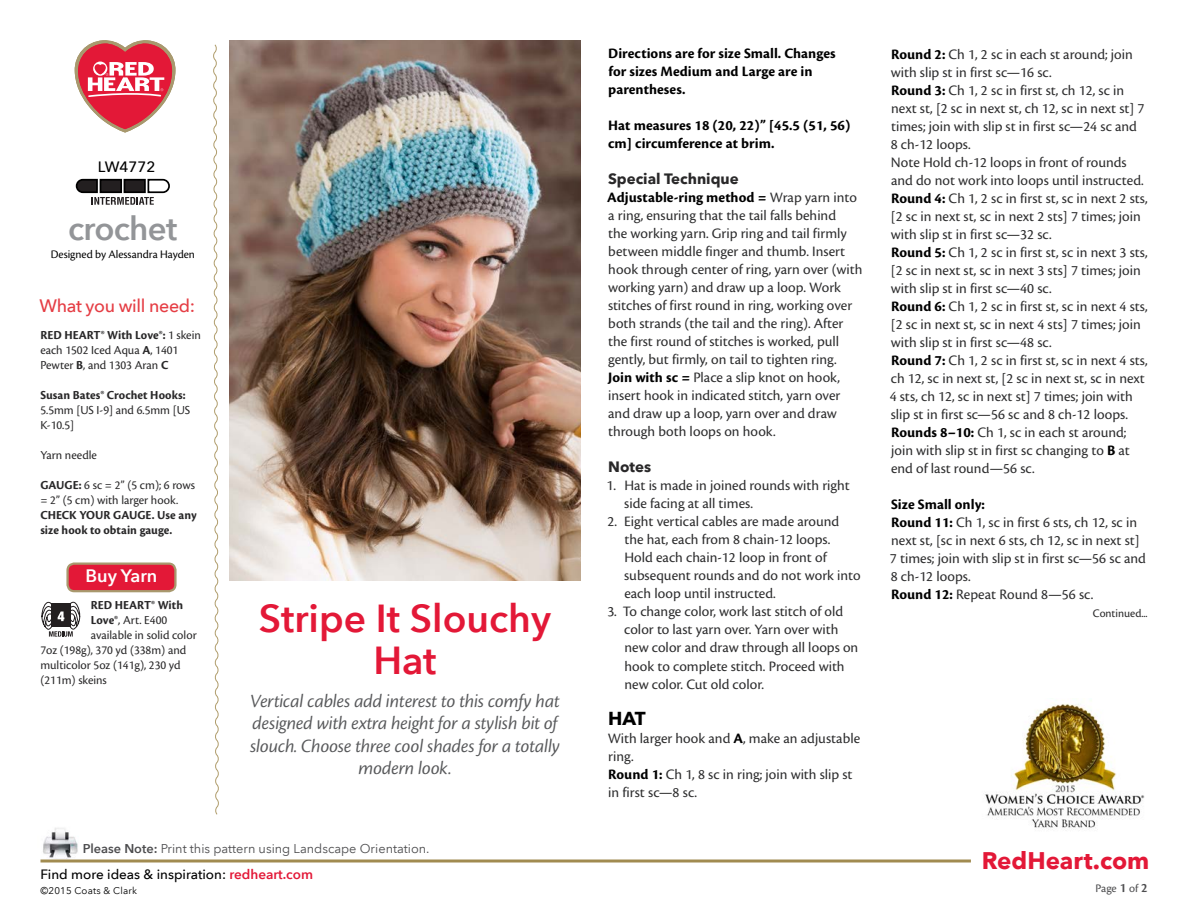
<style>
.page{position:relative;width:1188px;height:918px;background:#fff}
.page>*{position:absolute;margin:0;border:0;box-sizing:border-box;transform-origin:0 0}
.t1{font:600 39px/42px "Avenir Next LT Pro";color:#e31837;text-align:center}
.t2{font:600 33px "Avenir Next LT Pro";letter-spacing:-.02em;color:#939598}
.t3{font:700 24px "Avenir Next LT Pro";color:#e31837}
.t4{font:19.5px/22.5px "Cronos Pro Disp It";color:#58595b;text-align:center}
.t5{font:700 18.75px "Avenir Next LT Pro";color:#000}
.t6{font:500 18px "Avenir Next LT Pro";letter-spacing:-.02em;color:#e53d44}
.t7{font:600 18px "Avenir Next LT Pro";color:#fff}
.t8{font:15px/18px "Cronos Pro";color:#2e2e2f}
.t9{font:700 15px/18px "Cronos Pro";color:#000}
.t10{font:700 15px "Avenir Next LT Pro";color:#292829}
.t11{font:500 15px "Avenir Next LT Pro";color:#000}
.t12{font:500 13.5px "Avenir Next LT Pro";color:#000}
.t13{font:12.75px/15px "Cronos Pro";color:#292829}
.t14{font:700 12.75px/15px "Cronos Pro";letter-spacing:.005em;color:#292829}
.t15{font:12.75px "Avenir Next LT Pro";color:#4d4d4f}
.t16{font:12px "Cronos Pro Subh";color:#000}
.t17{font:12px "Cronos Pro";color:#292829}
.t18{font:12px "Cronos Pro";color:#4d4d4f}
.t19{font:9.75px "Avenir Next LT Pro";letter-spacing:.02em;color:#000}
.s1{font-weight:700}
.s2{font-weight:600}
.s3{font-weight:600;color:#e31837}
.s4{font-weight:700;color:#000}
.s5{font-family:"Cronos Pro Semibold Subh";font-size:13.5px}
</style>
<div class="page">
<hr style="left:40px;top:860px;width:931px;height:2px;background:#a18b50">
<img style="left:43px;top:828px;width:35px;height:31px">
<svg style="left:75px;top:40px;width:100px;height:92px"></svg>
<svg style="left:76px;top:178px;width:94px;height:27px"></svg>
<svg style="left:213px;top:44px;width:6px;height:771px"></svg>
<div style="left:68px;top:564px;width:107px;height:27px;background:#e31837;border-radius:7px"></div>
<div style="left:66px;top:562px;width:111px;height:30px;border:2px solid #a8996e;border-radius:7px"></div>
<svg style="left:41px;top:601px;width:40px;height:36px"></svg>
<img style="left:230px;top:40px;width:350px;height:540px">
<img style="left:985px;top:703px;width:160px;height:127px">
<p class="t11" style="left:98px;top:158px;width:59px">LW4772</p>
<h2 class="t2" style="left:68px;top:208px;width:111px">crochet</h2>
<p class="t16" style="left:51px;top:248px;width:146px">Designed by Alessandra Hayden</p>
<p class="t6" style="left:40px;top:295px;width:157px">What you will need:</p>
<p class="t13" style="left:40px;top:328px;width:162px"><span class="s1">RED HEART® With Love®:</span> 1 skein each 1502 Iced Aqua <span class="s1">A</span>, 1401<br>Pewter <span class="s1">B</span>, and 1303 Aran <span class="s1">C</span></p>
<p class="t14" style="left:40px;top:388px;width:147px">Susan Bates® Crochet Hooks:</p>
<p class="t13" style="left:40px;top:403px;width:151px">5.5mm [US I-9] and 6.5mm [US<br>K-10.5]</p>
<p class="t13" style="left:40px;top:448px;width:58px">Yarn needle</p>
<p class="t13" style="left:40px;top:478px;width:156px"><span class="s1">GAUGE:</span> 6 sc = 2” (5 cm); 6 rows = 2” (5 cm) with larger hook.</p>
<p class="t14" style="left:40px;top:508px;width:158px">CHECK YOUR GAUGE. Use any size hook to obtain gauge.</p>
<p class="t7" style="left:86px;top:565px;width:73px">Buy Yarn</p>
<p class="t14" style="left:91px;top:598px;width:94px">RED HEART® With</p>
<p class="t13" style="left:91px;top:613px;width:78px"><span class="s1">Love®</span>, Art. E400</p>
<p class="t13" style="left:91px;top:628px;width:108px">available in solid color</p>
<p class="t13" style="left:40px;top:643px;width:147px">7oz (198g), 370 yd (338m) and</p>
<p class="t13" style="left:40px;top:658px;width:142px">multicolor 5oz (141g), 230 yd</p>
<p class="t13" style="left:40px;top:673px;width:68px">(211m) skeins</p>
<h1 class="t1" style="left:259px;top:597px;width:294px">Stripe It Slouchy<br>Hat</h1>
<h3 class="t4" style="left:250px;top:690px;width:311px">Vertical cables add interest to this comfy hat designed with extra height for a stylish bit of slouch. Choose three cool shades for a totally modern look.</h3>
<p class="t15" style="left:83px;top:841px;width:348px"><span class="s2">Please Note:</span> Print this pattern using Landscape Orientation.</p>
<p class="t19" style="left:40px;top:885px;width:98px">©2015 Coats &amp; Clark</p>
<p class="t12" style="left:40px;top:866px;width:274px">Find more ideas &amp; inspiration: <span class="s3">redheart.com</span></p>
<p class="t9" style="left:608px;top:45px;width:229px">Directions are for size Small. Changes for sizes Medium and Large are in parentheses.</p>
<p class="t9" style="left:608px;top:117px;width:244px">Hat measures 18 (20, 22)” [45.5 (51, 56) cm] circumference at brim.</p>
<p class="t10" style="left:608px;top:170px;width:132px">Special Technique</p>
<p class="t8" style="left:607px;top:189px;width:257px"><span class="s4">Adjustable-ring method =</span> Wrap yarn into a ring, ensuring that the tail falls behind<br>the working yarn. Grip ring and tail firmly between middle finger and thumb. Insert hook through center of ring, yarn over (with working yarn) and draw up a loop. Work stitches of first round in ring, working over both strands (the tail and the ring). After the first round of stitches is worked, pull gently, but firmly, on tail to tighten ring.<br><span class="s4">Join with sc =</span> Place a slip knot on hook, insert hook in indicated stitch, yarn over and draw up a loop, yarn over and draw through both loops on hook.</p>
<p class="t10" style="left:608px;top:458px;width:44px">Notes</p>
<p class="t8" style="left:624px;top:477px;width:227px;text-indent:-18px">1. Hat is made in joined rounds with right side facing at all times.</p>
<p class="t8" style="left:624px;top:513px;width:238px;text-indent:-17px">2. Eight vertical cables are made around the hat, each from 8 chain-12 loops.<br>Hold each chain-12 loop in front of subsequent rounds and do not work into each loop until instructed.</p>
<p class="t8" style="left:624px;top:603px;width:236px;text-indent:-17px">3. To change color, work last stitch of old color to last yarn over. Yarn over with new color and draw through all loops on hook to complete stitch. Proceed with new color. Cut old color.</p>
<p class="t5" style="left:608px;top:706px;width:39px">HAT</p>
<p class="t8" style="left:608px;top:729px;width:254px">With larger hook and <span class="s4">A</span>, make an adjustable ring.<br><span class="s4">Round 1:</span> Ch 1, 8 sc in ring; join with slip st in first sc—8 sc.</p>
<p class="t8" style="left:890px;top:45px;width:260px"><span class="s4">Round 2:</span> Ch 1, 2 sc in each st around; join with slip st in first sc—16 sc.<br><span class="s4">Round 3:</span> Ch 1, 2 sc in first st, ch 12, sc in next st, [2 sc in next st, ch 12, sc in next st] 7 times; join with slip st in first sc—24 sc and<br>8 ch-12 loops.<br>Note Hold ch-12 loops in front of rounds and do not work into loops until instructed.<br><span class="s4">Round 4:</span> Ch 1, 2 sc in first st, sc in next 2 sts, [2 sc in next st, sc in next 2 sts] 7 times; join with slip st in first sc—32 sc.<br><span class="s4">Round 5:</span> Ch 1, 2 sc in first st, sc in next 3 sts, [2 sc in next st, sc in next 3 sts] 7 times; join with slip st in first sc—40 sc.<br><span class="s4">Round 6:</span> Ch 1, 2 sc in first st, sc in next 4 sts, [2 sc in next st, sc in next 4 sts] 7 times; join with slip st in first sc—48 sc.<br><span class="s4">Round 7:</span> Ch 1, 2 sc in first st, sc in next 4 sts, ch 12, sc in next st, [2 sc in next st, sc in next 4 sts, ch 12, sc in next st] 7 times; join with slip st in first sc—56 sc and 8 ch-12 loops.<br><span class="s4">Rounds 8–10:</span> Ch 1, sc in each st around; join with slip st in first sc changing to <span class="s4">B</span> at end of last round—56 sc.</p>
<p class="t8" style="left:890px;top:495px;width:258px"><span class="s4">Size Small only:<br>Round 11:</span> Ch 1, sc in first 6 sts, ch 12, sc in next st, [sc in next 6 sts, ch 12, sc in next st]<br>7 times; join with slip st in first sc—56 sc and<br>8 ch-12 loops.<br><span class="s4">Round 12:</span> Repeat Round 8—56 sc.</p>
<p class="t17" style="left:1093px;top:606px;width:56px">Continued...</p>
<h3 class="t3" style="left:982px;top:846px;width:169px">RedHeart.com</h3>
<p class="t18" style="left:1095px;top:881px;width:54px">Page <span class="s5">1</span> of <span class="s5">2</span></p>
</div>
